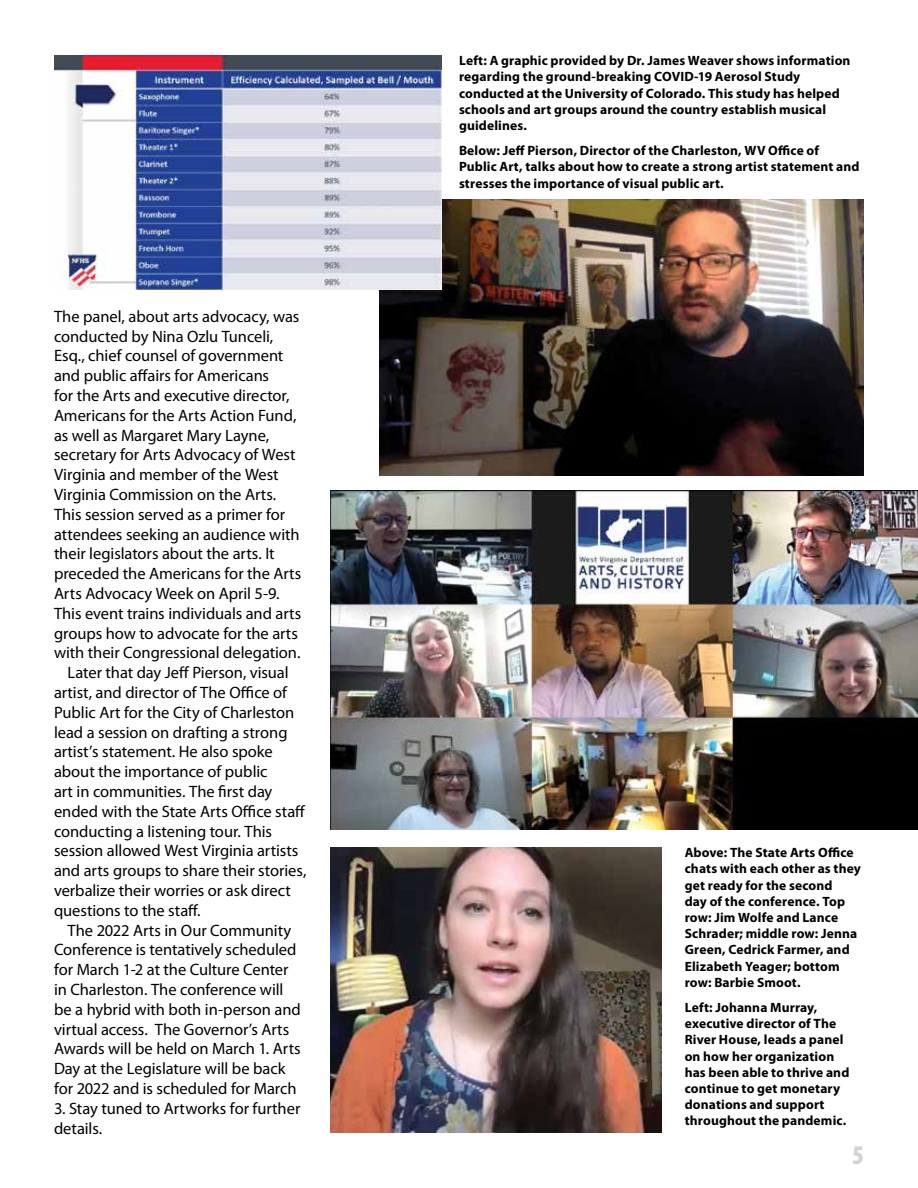
<style>
.page{position:relative;width:918px;height:1188px;background:#fff}
.page>*{position:absolute;margin:0;border:0;box-sizing:border-box;transform-origin:0 0}
.t1{font:900 condensed 27px "Myriad Pro";color:#d1d3d4}
.t2{font:16.5px/19.8px "Myriad Pro";letter-spacing:-.005em;color:#000}
.t3{font:700 13.5px/16.2px "Myriad Pro";letter-spacing:.01em;color:#000}
</style>
<div class="page">
<img style="left:380px;top:200px;width:484px;height:275px">
<img style="left:330px;top:490px;width:588px;height:340px">
<img style="left:331px;top:847px;width:330px;height:286px">
<img style="left:54px;top:55px;width:387px;height:234px">
<p class="t2" style="left:54px;top:306px;width:247px">The panel, about arts advocacy, was</p>
<p class="t2" style="left:54px;top:326px;width:221px">conducted by Nina Ozlu Tunceli,</p>
<p class="t2" style="left:54px;top:346px;width:231px">Esq., chief counsel of government</p>
<p class="t2" style="left:54px;top:366px;width:217px">and public affairs for Americans</p>
<p class="t2" style="left:54px;top:385px;width:237px">for the Arts and executive director,</p>
<p class="t2" style="left:54px;top:405px;width:244px">Americans for the Arts Action Fund,</p>
<p class="t2" style="left:54px;top:425px;width:217px">as well as Margaret Mary Layne,</p>
<p class="t2" style="left:54px;top:445px;width:243px">secretary for Arts Advocacy of West</p>
<p class="t2" style="left:54px;top:465px;width:226px">Virginia and member of the West</p>
<p class="t2" style="left:54px;top:484px;width:224px">Virginia Commission on the Arts.</p>
<p class="t2" style="left:54px;top:504px;width:233px">This session served as a primer for</p>
<p class="t2" style="left:54px;top:524px;width:247px">attendees seeking an audience with</p>
<p class="t2" style="left:54px;top:544px;width:222px">their legislators about the arts. It</p>
<p class="t2" style="left:54px;top:564px;width:249px">preceded the Americans for the Arts</p>
<p class="t2" style="left:54px;top:583px;width:227px">Arts Advocacy Week on April 5-9.</p>
<p class="t2" style="left:54px;top:603px;width:249px">This event trains individuals and arts</p>
<p class="t2" style="left:54px;top:623px;width:246px">groups how to advocate for the arts</p>
<p class="t2" style="left:54px;top:643px;width:248px">with their Congressional delegation.</p>
<p class="t2" style="left:67px;top:663px;width:223px">Later that day Jeff Pierson, visual</p>
<p class="t2" style="left:54px;top:682px;width:235px">artist, and director of The Office of</p>
<p class="t2" style="left:54px;top:702px;width:242px">Public Art for the City of Charleston</p>
<p class="t2" style="left:54px;top:722px;width:235px">lead a session on drafting a strong</p>
<p class="t2" style="left:54px;top:742px;width:220px">artist’s statement. He also spoke</p>
<p class="t2" style="left:54px;top:762px;width:215px">about the importance of public</p>
<p class="t2" style="left:54px;top:781px;width:220px">art in communities. The first day</p>
<p class="t2" style="left:54px;top:801px;width:253px">ended with the State Arts Office staff</p>
<p class="t2" style="left:54px;top:821px;width:220px">conducting a listening tour. This</p>
<p class="t2" style="left:54px;top:841px;width:246px">session allowed West Virginia artists</p>
<p class="t2" style="left:54px;top:861px;width:254px">and arts groups to share their stories,</p>
<p class="t2" style="left:54px;top:880px;width:239px">verbalize their worries or ask direct</p>
<p class="t2" style="left:54px;top:900px;width:148px">questions to the staff.</p>
<p class="t2" style="left:67px;top:920px;width:225px">The 2022 Arts in Our Community</p>
<p class="t2" style="left:54px;top:940px;width:244px">Conference is tentatively scheduled</p>
<p class="t2" style="left:54px;top:960px;width:236px">for March 1-2 at the Culture Center</p>
<p class="t2" style="left:54px;top:979px;width:231px">in Charleston. The conference will</p>
<p class="t2" style="left:54px;top:999px;width:248px">be a hybrid with both in-person and</p>
<p class="t2" style="left:54px;top:1019px;width:237px">virtual access. The Governor’s Arts</p>
<p class="t2" style="left:54px;top:1039px;width:248px">Awards will be held on March 1. Arts</p>
<p class="t2" style="left:54px;top:1059px;width:233px">Day at the Legislature will be back</p>
<p class="t2" style="left:54px;top:1078px;width:244px">for 2022 and is scheduled for March</p>
<p class="t2" style="left:54px;top:1098px;width:248px">3. Stay tuned to Artworks for further details.</p>
<p class="t3" style="left:459px;top:52px;width:393px">Left: A graphic provided by Dr. James Weaver shows information regarding the ground-breaking COVID-19 Aerosol Study conducted at the University of Colorado. This study has helped schools and art groups around the country establish musical guidelines.</p>
<p class="t3" style="left:459px;top:142px;width:402px">Below: Jeff Pierson, Director of the Charleston, WV Office of<br>Public Art, talks about how to create a strong artist statement and stresses the importance of visual public art.</p>
<p class="t3" style="left:685px;top:844px;width:178px">Above: The State Arts Office chats with each other as they get ready for the second<br>day of the conference. Top row: Jim Wolfe and Lance<br>Schrader; middle row: Jenna<br>Green, Cedrick Farmer, and<br>Elizabeth Yeager; bottom row: Barbie Smoot.</p>
<p class="t3" style="left:685px;top:999px;width:166px">Left: Johanna Murray, executive director of The<br>River House, leads a panel on how her organization has been able to thrive and continue to get monetary donations and support throughout the pandemic.</p>
<h1 class="t1" style="left:852px;top:1138px;width:13px">5</h1>
</div>
